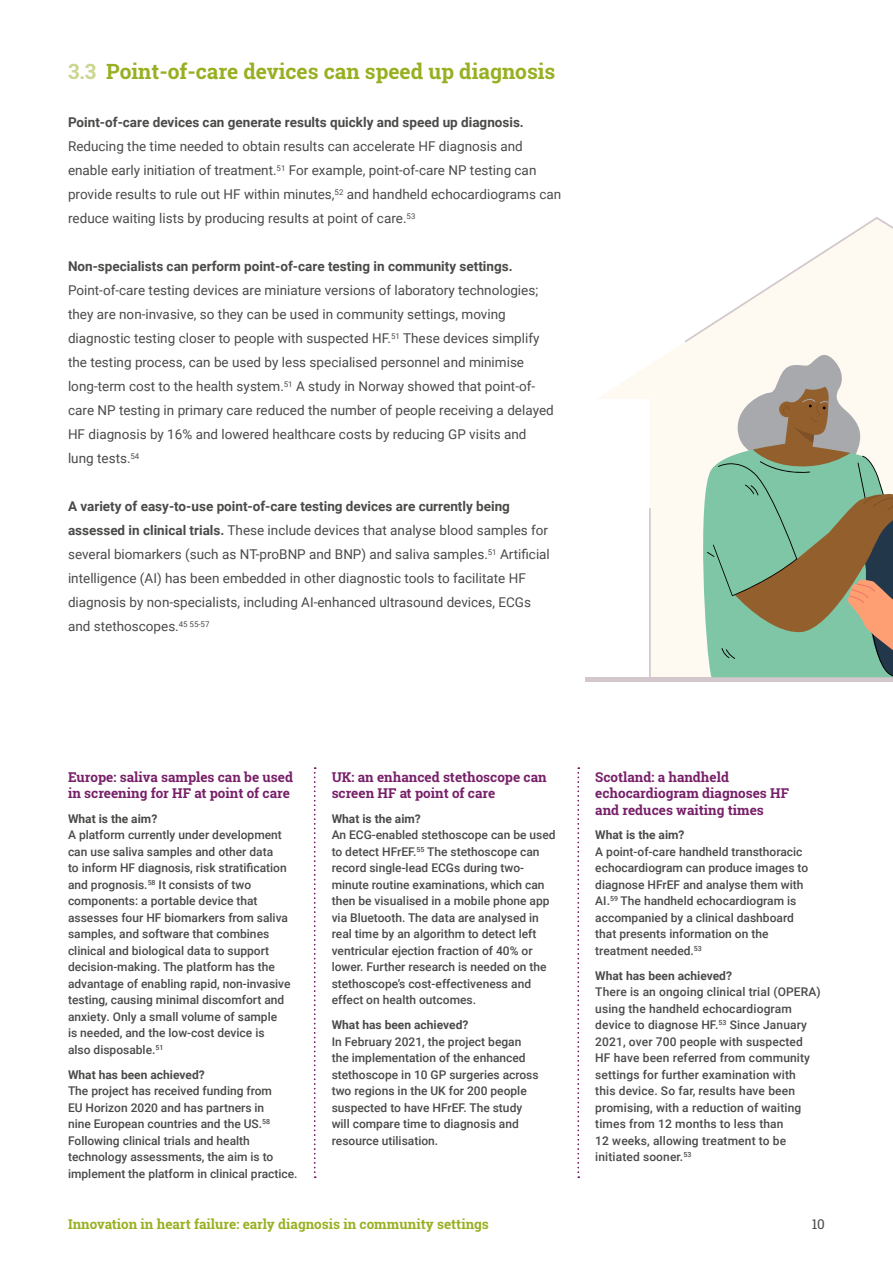
<style>
.page{position:relative;width:893px;height:1263px;background:#fff}
.page>*{position:absolute;margin:0;border:0;box-sizing:border-box;transform-origin:0 0}
.Heading_L2_Numbered{font:700 21px "Roboto Slab";color:#97b021}
.Body_Text{font:13.5px/24px "Roboto";color:#4a4a49}
.Case_Study_Heading{font:700 13.5px/16.5px "Roboto Slab";color:#771f68}
.t1{font:700 13.5px "Roboto Slab";color:#97b021}
.t2{font:13.5px "Roboto Slab";color:#4a4a49}
.Case_Study_Body_Text{font:500 12px/16.5px "Roboto";color:#4a4a49}
.Case_Study_Cross_Hea{font:700 12px "Roboto";color:#4a4a49}
.s1{color:#cbd790}
.s2{font-weight:700}
</style>
<div class="page">
<svg style="left:598px;top:342px;width:87px;height:335px"></svg>
<hr style="left:585px;top:677px;width:308px;height:4px;background:#d2c8cb">
<hr style="left:649px;top:508px;width:2px;height:171px;background:#d2c8cb">
<svg style="left:685px;top:217px;width:208px;height:465px"></svg>
<svg style="left:314px;top:767px;width:2px;height:411px"></svg>
<svg style="left:578px;top:767px;width:1px;height:411px"></svg>
<p class="Heading_L2_Numbered" style="left:68px;top:57px;width:489px"><span class="s1">3.3</span> Point-of-care devices can speed up diagnosis</p>
<p class="Body_Text" style="left:68px;top:110px;width:495px"><span class="s2">Point-of-care devices can generate results quickly and speed up diagnosis.<br></span>Reducing the time needed to obtain results can accelerate HF diagnosis and enable early initiation of treatment.<sup>51</sup> For example, point-of-care NP testing can provide results to rule out HF within minutes,<sup>52</sup> and handheld echocardiograms can reduce waiting lists by producing results at point of care.<sup>53</sup></p>
<p class="Body_Text" style="left:68px;top:254px;width:487px"><span class="s2">Non-specialists can perform point-of-care testing in community settings.<br></span>Point-of-care testing devices are miniature versions of laboratory technologies; they are non-invasive, so they can be used in community settings, moving diagnostic testing closer to people with suspected HF.<sup>51</sup> These devices simplify the testing process, can be used by less specialised personnel and minimise long-term cost to the health system.<sup>51</sup> A study in Norway showed that point-of&shy;care NP testing in primary care reduced the number of people receiving a delayed HF diagnosis by 16% and lowered healthcare costs by reducing GP visits and lung tests.<sup>54</sup></p>
<p class="Body_Text" style="left:68px;top:494px;width:483px"><span class="s2">A variety of easy-to-use point-of-care testing devices are currently being assessed in clinical trials.</span> These include devices that analyse blood samples for several biomarkers (such as NT-proBNP and BNP) and saliva samples.<sup>51</sup> Artificial intelligence (AI) has been embedded in other diagnostic tools to facilitate HF diagnosis by non-specialists, including AI‑enhanced ultrasound devices, ECGs and stethoscopes.<sup>45</sup> <sup>55-57</sup></p>
<p class="Case_Study_Heading" style="left:68px;top:768px;width:227px">Europe: saliva samples can be used in screening for HF at point of care</p>
<p class="Case_Study_Cross_Hea" style="left:68px;top:810px;width:91px">What is the aim?</p>
<p class="Case_Study_Body_Text" style="left:68px;top:826px;width:224px">A platform currently under development can use saliva samples and other data<br>to inform HF diagnosis, risk stratification and prognosis.<sup>58</sup> It consists of two components: a portable device that assesses four HF biomarkers from saliva samples, and software that combines clinical and biological data to support decision-making. The platform has the advantage of enabling rapid, non-invasive testing, causing minimal discomfort and anxiety. Only a small volume of sample<br>is needed, and the low-cost device is<br>also disposable.<sup>51</sup></p>
<p class="Case_Study_Cross_Hea" style="left:68px;top:1066px;width:138px">What has been achieved?</p>
<p class="Case_Study_Body_Text" style="left:68px;top:1082px;width:231px">The project has received funding from<br>EU Horizon 2020 and has partners in<br>nine European countries and the US.<sup>58<br></sup>Following clinical trials and health technology assessments, the aim is to implement the platform in clinical practice.</p>
<p class="Case_Study_Heading" style="left:332px;top:768px;width:217px">UK: an enhanced stethoscope can screen HF at point of care</p>
<p class="Case_Study_Cross_Hea" style="left:332px;top:810px;width:91px">What is the aim?</p>
<p class="Case_Study_Body_Text" style="left:332px;top:826px;width:226px">An ECG-enabled stethoscope can be used to detect HFrEF.<sup>55</sup> The stethoscope can record single-lead ECGs during two&shy;minute routine examinations, which can then be visualised in a mobile phone app via Bluetooth. The data are analysed in real time by an algorithm to detect left ventricular ejection fraction of 40% or lower. Further research is needed on the stethoscope’s cost-effectiveness and effect on health outcomes.</p>
<p class="Case_Study_Cross_Hea" style="left:332px;top:1016px;width:138px">What has been achieved?</p>
<p class="Case_Study_Body_Text" style="left:332px;top:1033px;width:208px">In February 2021, the project began the implementation of the enhanced stethoscope in 10 GP surgeries across two regions in the UK for 200 people suspected to have HFrEF. The study will compare time to diagnosis and resource utilisation.</p>
<p class="Case_Study_Heading" style="left:595px;top:768px;width:195px">Scotland: a handheld echocardiogram diagnoses HF and reduces waiting times</p>
<p class="Case_Study_Cross_Hea" style="left:595px;top:827px;width:91px">What is the aim?</p>
<p class="Case_Study_Body_Text" style="left:595px;top:843px;width:214px">A point-of-care handheld transthoracic echocardiogram can produce images to diagnose HFrEF and analyse them with AI.<sup>59</sup> The handheld echocardiogram is accompanied by a clinical dashboard that presents information on the treatment needed.<sup>53</sup></p>
<p class="Case_Study_Cross_Hea" style="left:595px;top:967px;width:138px">What has been achieved?</p>
<p class="Case_Study_Body_Text" style="left:595px;top:983px;width:227px">There is an ongoing clinical trial (OPERA) using the handheld echocardiogram device to diagnose HF.<sup>53</sup> Since January 2021, over 700 people with suspected HF have been referred from community settings for further examination with<br>this device. So far, results have been promising, with a reduction of waiting times from 12 months to less than<br>12 weeks, allowing treatment to be initiated sooner.<sup>53</sup></p>
<p class="t1" style="left:68px;top:1215px;width:422px">Innovation in heart failure: early diagnosis in community settings</p>
<p class="t2" style="left:812px;top:1215px;width:15px">10</p>
</div>
